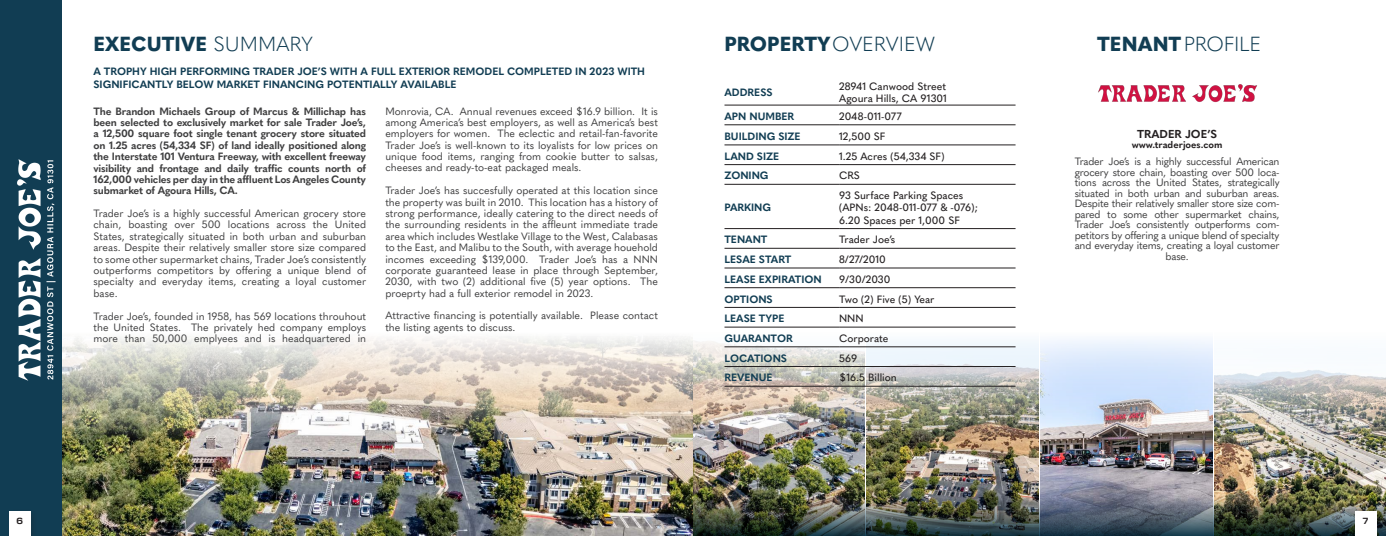
<style>
.page{position:relative;width:1386px;height:536px;background:#fff}
.page>*{position:absolute;margin:0;border:0;box-sizing:border-box;transform-origin:0 0}
.t1{font:800 20.12px "Quasimoda";color:#113d53}
.t2{font:300 20.12px "Quasimoda";letter-spacing:-.015em;color:#113d53}
.t3{font:700 11.38px "Quasimoda";color:#231f20}
.t4{font:10.5px/11.4px "Quasimoda";letter-spacing:-.02em;color:#3e3e3f;text-align:justify}
.t5{font:700 10.5px/11.4px "Quasimoda";letter-spacing:-.02em;color:#3e3e3f;text-align:justify}
.t6{font:700 10.5px/13.1px "Quasimoda";color:#113d53}
.t7{font:500 10.5px "Quasimoda";color:#231f20}
.t8{font:10.5px/11.4px "Quasimoda";color:#3e3e3f}
.t9{font:700 9.62px "Quasimoda";color:#231f20}
.t10{font:700 8.75px "Transducer";color:#231f20}
.s1{font-weight:300}
.s2{font-weight:800}
</style>
<div class="page">
<img style="left:62px;top:337px;width:803px;height:199px">
<img style="left:867px;top:339px;width:345px;height:157px">
<img style="left:1214px;top:370px;width:172px;height:126px">
<img style="left:693px;top:496px;width:693px;height:40px">
<img style="left:1098px;top:84px;width:159px;height:19px">
<hr style="left:724px;top:105px;width:115px;height:1px;background:#231f20">
<hr style="left:839px;top:105px;width:177px;height:1px;background:#231f20">
<hr style="left:724px;top:125px;width:115px;height:1px;background:#231f20">
<hr style="left:839px;top:125px;width:177px;height:1px;background:#231f20">
<hr style="left:724px;top:145px;width:115px;height:1px;background:#231f20">
<hr style="left:839px;top:145px;width:177px;height:1px;background:#231f20">
<hr style="left:724px;top:164px;width:115px;height:1px;background:#231f20">
<hr style="left:839px;top:164px;width:177px;height:1px;background:#231f20">
<hr style="left:724px;top:184px;width:115px;height:1px;background:#231f20">
<hr style="left:839px;top:184px;width:177px;height:1px;background:#231f20">
<hr style="left:724px;top:228px;width:115px;height:1px;background:#231f20">
<hr style="left:839px;top:228px;width:177px;height:1px;background:#231f20">
<hr style="left:724px;top:248px;width:115px;height:1px;background:#231f20">
<hr style="left:839px;top:248px;width:177px;height:1px;background:#231f20">
<hr style="left:724px;top:268px;width:115px;height:1px;background:#231f20">
<hr style="left:839px;top:268px;width:177px;height:1px;background:#231f20">
<hr style="left:724px;top:287px;width:115px;height:1px;background:#231f20">
<hr style="left:839px;top:287px;width:177px;height:1px;background:#231f20">
<hr style="left:724px;top:307px;width:115px;height:1px;background:#231f20">
<hr style="left:839px;top:307px;width:177px;height:1px;background:#231f20">
<hr style="left:724px;top:327px;width:115px;height:1px;background:#231f20">
<hr style="left:839px;top:327px;width:177px;height:1px;background:#231f20">
<hr style="left:724px;top:346px;width:115px;height:1px;background:#231f20">
<hr style="left:839px;top:346px;width:177px;height:1px;background:#231f20">
<hr style="left:724px;top:366px;width:115px;height:1px;background:#231f20">
<hr style="left:839px;top:366px;width:177px;height:1px;background:#231f20">
<hr style="left:724px;top:386px;width:115px;height:1px;background:#231f20">
<hr style="left:839px;top:386px;width:177px;height:1px;background:#231f20">
<div style="left:0;top:0;width:62px;height:536px;background:#113d53"></div>
<img style="left:17px;top:159px;width:48px;height:241px">
<div style="left:1353px;top:509px;width:31px;height:27px;background:#231f20;opacity:.25"></div>
<div style="left:1355px;top:511px;width:21px;height:25px;background:#fff"></div>
<div style="left:7px;top:509px;width:31px;height:27px;background:#231f20;opacity:.25"></div>
<div style="left:9px;top:511px;width:21px;height:25px;background:#fff"></div>
<p class="t10" style="left:16px;top:514px;width:8px">6</p>
<p class="t1" style="left:94px;top:28px;width:221px">EXECUTIVE <span class="s1">SUMMARY</span></p>
<p class="t6" style="left:94px;top:64px;width:553px">A TROPHY HIGH PERFORMING TRADER JOE’S WITH A FULL EXTERIOR REMODEL COMPLETED IN 2023 WITH<br>SIGNIFICANTLY BELOW MARKET FINANCING POTENTIALLY AVAILABLE</p>
<p class="t5" style="left:94px;top:104px;width:274px">The Brandon Michaels Group of Marcus &amp; Millichap has been selected to exclusively market for sale Trader Joe’s, a 12,500 square foot single tenant grocery store situated on 1.25 acres (54,334 SF) of land ideally positioned along the Interstate 101 Ventura Freeway, with excellent freeway visibility and frontage and daily traffic counts north of 162,000 vehicles per day in the affluent Los Angeles County submarket of Agoura Hills, CA.</p>
<p class="t4" style="left:94px;top:207px;width:274px">Trader Joe’s is a highly successful American grocery store chain, boasting over 500 locations across the United States, strategically situated in both urban and suburban areas. Despite their relatively smaller store size compared to some other supermarket chains, Trader Joe’s consistently outperforms competitors by offering a unique blend of specialty and everyday items, creating a loyal customer base.</p>
<p class="t4" style="left:94px;top:309px;width:274px">Trader Joe’s, founded in 1958, has 569 locations throuhout the United States. The privately hed company employs more than 50,000 emplyees and is headquartered in</p>
<p class="t4" style="left:385px;top:104px;width:274px">Monrovia, CA. Annual revenues exceed $16.9 billion. It is among America’s best employers, as well as America’s best employers for women. The eclectic and retail-fan-favorite Trader Joe’s is well-known to its loyalists for low prices on unique food items, ranging from cookie butter to salsas, cheeses and ready-to-eat packaged meals.</p>
<p class="t4" style="left:385px;top:184px;width:274px">Trader Joe’s has succesfully operated at this location since the property was built in 2010. This location has a history of strong performance, ideally catering to the direct needs of the surrounding residents in the affleunt immediate trade area which includes Westlake Village to the West, Calabasas to the East, and Malibu to the South, with average houehold incomes exceeding $139,000. Trader Joe’s has a NNN corporate guaranteed lease in place through September, 2030, with two (2) additional five (5) year options. The proeprty had a full exterior remodel in 2023.</p>
<p class="t8" style="left:385px;top:309px;width:274px">Attractive financing is potentially available. Please contact the listing agents to discuss.</p>
<p class="t1" style="left:724px;top:28px;width:212px">PROPERTY<span class="s1">OVERVIEW</span></p>
<p class="t2" style="left:1097px;top:28px;width:166px"><span class="s2">TENANT</span>PROFILE</p>
<p class="t6" style="left:724px;top:85px;width:50px">ADDRESS</p>
<p class="t7" style="left:839px;top:78px;width:108px">28941 Canwood Street</p>
<p class="t7" style="left:839px;top:90px;width:109px">Agoura Hills, CA 91301</p>
<p class="t6" style="left:724px;top:109px;width:71px">APN NUMBER</p>
<p class="t7" style="left:839px;top:108px;width:64px">2048-011-077</p>
<p class="t6" style="left:724px;top:129px;width:78px">BUILDING SIZE</p>
<p class="t7" style="left:839px;top:128px;width:48px">12,500 SF</p>
<p class="t6" style="left:724px;top:149px;width:56px">LAND SIZE</p>
<p class="t7" style="left:839px;top:148px;width:107px">1.25 Acres (54,334 SF)</p>
<p class="t6" style="left:724px;top:168px;width:46px">ZONING</p>
<p class="t7" style="left:839px;top:168px;width:22px">CRS</p>
<p class="t6" style="left:724px;top:200px;width:48px">PARKING</p>
<p class="t7" style="left:839px;top:187px;width:126px">93 Surface Parking Spaces</p>
<p class="t7" style="left:839px;top:199px;width:141px">(APNs: 2048-011-077 &amp; -076);</p>
<p class="t7" style="left:839px;top:212px;width:122px">6.20 Spaces per 1,000 SF</p>
<p class="t6" style="left:724px;top:232px;width:44px">TENANT</p>
<p class="t7" style="left:839px;top:231px;width:58px">Trader Joe’s</p>
<p class="t6" style="left:724px;top:252px;width:68px">LESAE START</p>
<p class="t7" style="left:839px;top:251px;width:48px">8/27/2010</p>
<p class="t6" style="left:724px;top:272px;width:99px">LEASE EXPIRATION</p>
<p class="t7" style="left:839px;top:271px;width:53px">9/30/2030</p>
<p class="t6" style="left:724px;top:291px;width:50px">OPTIONS</p>
<p class="t7" style="left:839px;top:290px;width:97px">Two (2) Five (5) Year</p>
<p class="t6" style="left:724px;top:311px;width:61px">LEASE TYPE</p>
<p class="t7" style="left:839px;top:310px;width:26px">NNN</p>
<p class="t6" style="left:724px;top:331px;width:70px">GUARANTOR</p>
<p class="t7" style="left:839px;top:330px;width:51px">Corporate</p>
<p class="t6" style="left:724px;top:350px;width:64px">LOCATIONS</p>
<p class="t7" style="left:839px;top:350px;width:19px">569</p>
<p class="t6" style="left:724px;top:370px;width:50px">REVENUE</p>
<p class="t7" style="left:839px;top:369px;width:59px">$16.5 Billion</p>
<p class="t3" style="left:1137px;top:125px;width:81px">TRADER JOE’S</p>
<p class="t9" style="left:1132px;top:137px;width:92px">www.traderjoes.com</p>
<p class="t4" style="left:1075px;top:155px;width:206px;line-height:10.5px;text-align:center">Trader Joe’s is a highly successful American grocery store chain, boasting over 500 loca&shy;tions across the United States, strategically situated in both urban and suburban areas.<br>Despite their relatively smaller store size com&shy;pared to some other supermarket chains, Trader Joe’s consistently outperforms com&shy;petitors by offering a unique blend of specialty and everyday items, creating a loyal customer base.</p>
<p class="t10" style="left:1363px;top:514px;width:7px">7</p>
</div>
